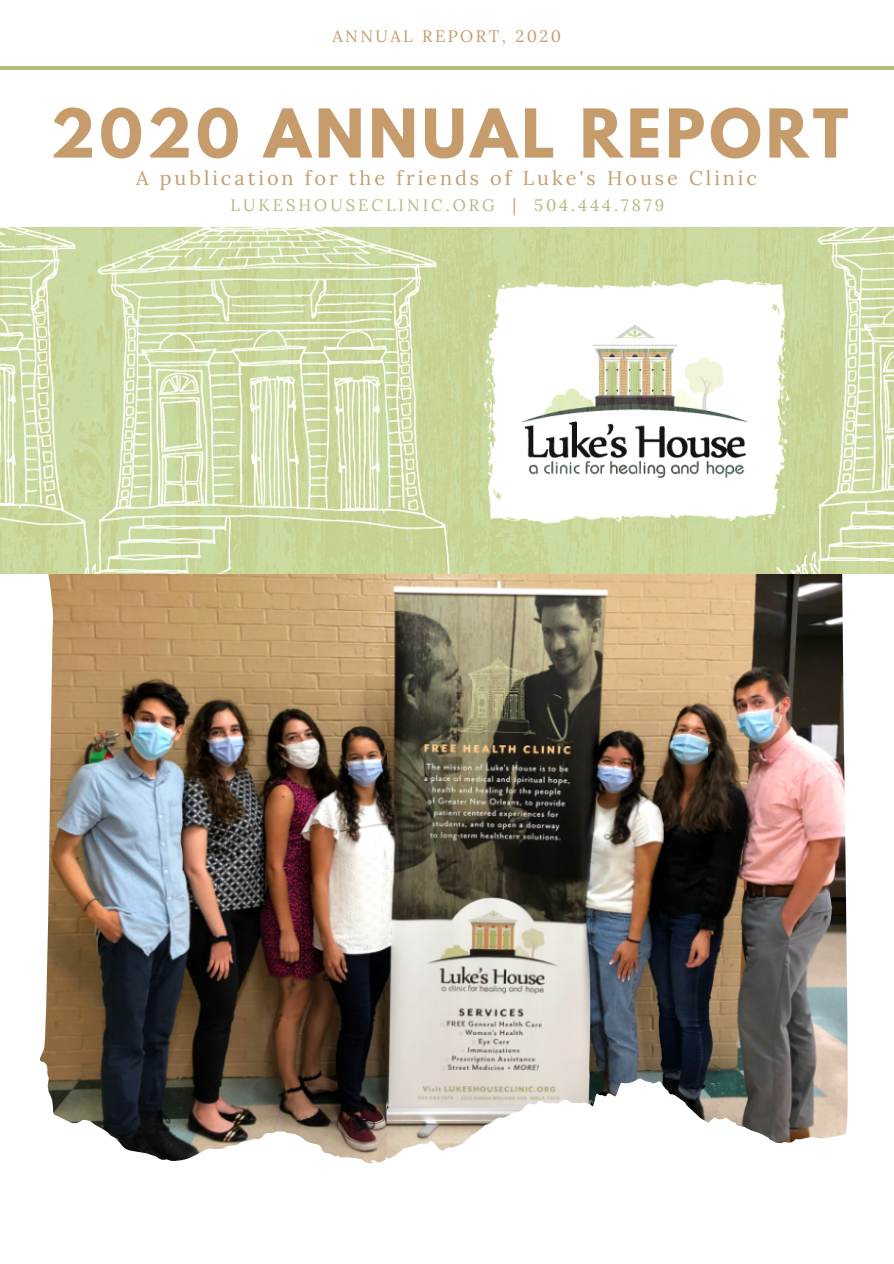
<style>
.page{position:relative;width:894px;height:1264px;background:#fff}
.page>*{position:absolute;margin:0;border:0;box-sizing:border-box;transform-origin:0 0}
.t1{font:700 59.55px "League Spartan";letter-spacing:.07em;color:#c69c6d}
.t2{font:19.8px "Lora";letter-spacing:.15em;color:#c69c6d}
.t3{font:16.5px "Lora";letter-spacing:.18em;color:#b0bd7d}
.t4{font:16.5px "Lora";letter-spacing:.15em;color:#c69c6d}
.s1{color:#c69c6d}
</style>
<div class="page">
<img style="left:0;top:227px;width:893px;height:937px">
<hr style="left:0;top:66px;width:893px;height:4px;background:#b0bd7d">
<img style="left:227px;top:573px;width:620px;height:511px">
<img style="left:0;top:228px;width:893px;height:345px">
<p class="t4" style="left:332px;top:25px;width:230px">ANNUAL REPORT, 2020</p>
<p class="t1" style="left:50px;top:104px;width:799px">2020 ANNUAL REPORT</p>
<p class="t2" style="left:136px;top:165px;width:622px">A publication for the friends of Luke's House Clinic</p>
<p class="t3" style="left:230px;top:194px;width:435px">LUKESHOUSECLINIC.ORG <span class="s1">|</span> 504.444.7879</p>
</div>
